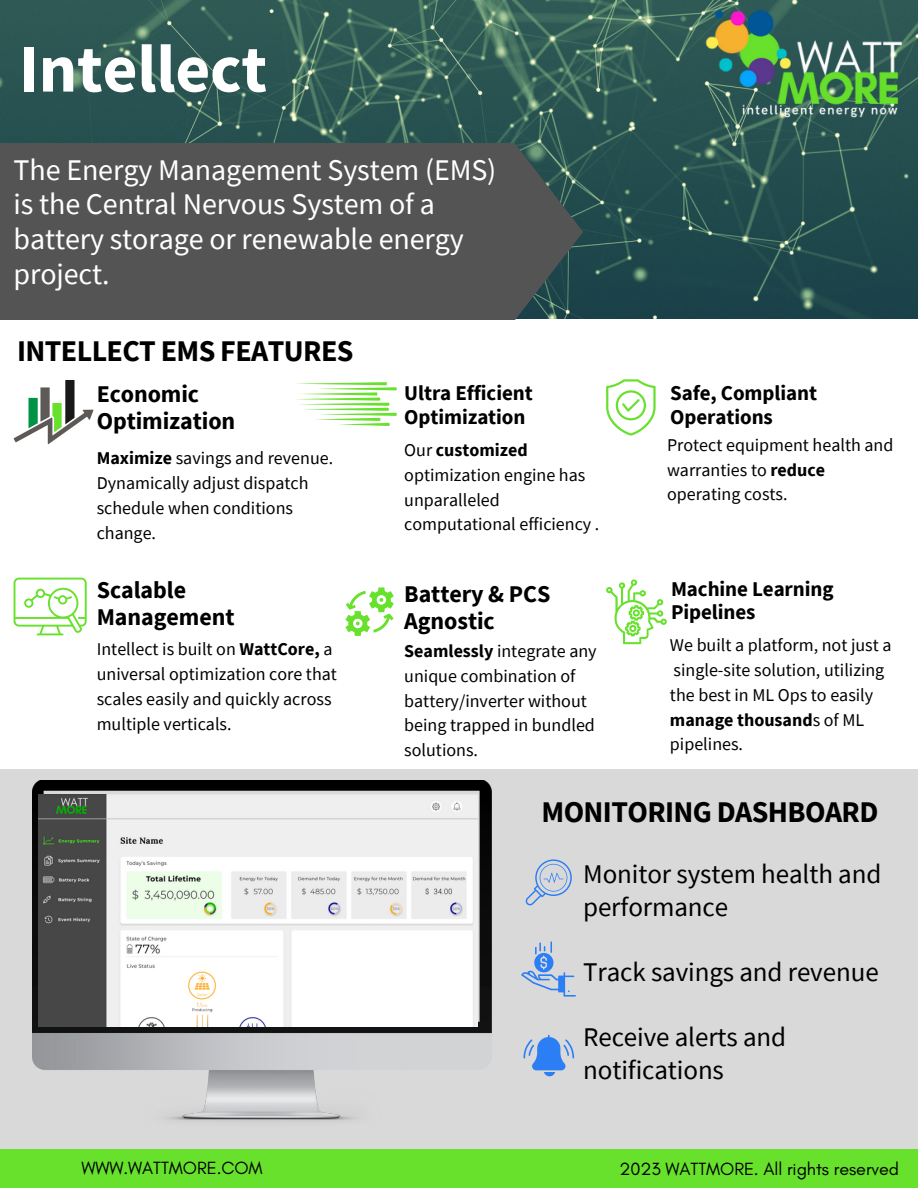
<style>
.page{position:relative;width:918px;height:1188px;background:#fff}
.page>*{position:absolute;margin:0;border:0;box-sizing:border-box;transform-origin:0 0}
.t1{font:700 67.5px "Source Sans Pro";letter-spacing:-.005em;color:#fff}
.t2{font:30px/34.8px "Source Sans Pro";letter-spacing:-.005em;color:#fff}
.t3{font:700 30px "Source Sans Pro";letter-spacing:-.02em;color:#000}
.t4{font:27px/32.7px "Source Sans Pro";letter-spacing:-.005em;color:#000}
.t5{font:700 24px/27px "Source Sans Pro";letter-spacing:-.005em;color:#000}
.t6{font:700 21px/23.7px "Source Sans Pro";letter-spacing:-.005em;color:#000}
.t7{font:18px/24.8px "Source Sans Pro";color:#000}
.t8{font:18px "Glacial Indifference";letter-spacing:-.005em;color:#000}
.s1{font-weight:700}
</style>
<div class="page">
<img style="left:0;top:0;width:918px;height:319px">
<div style="left:0;top:770px;width:918px;height:417px;background:#d9d9d9"></div>
<img style="left:32px;top:781px;width:459px;height:340px">
<svg style="left:14px;top:380px;width:80px;height:64px"></svg>
<svg style="left:345px;top:588px;width:49px;height:48px"></svg>
<svg style="left:14px;top:578px;width:73px;height:57px"></svg>
<svg style="left:296px;top:382px;width:101px;height:44px"></svg>
<svg style="left:606px;top:379px;width:50px;height:57px"></svg>
<svg style="left:606px;top:579px;width:61px;height:65px"></svg>
<div style="left:0;top:1149px;width:918px;height:39px;background:#67e12c"></div>
<svg style="left:526px;top:859px;width:46px;height:46px"></svg>
<svg style="left:521px;top:941px;width:55px;height:56px"></svg>
<svg style="left:524px;top:1035px;width:50px;height:41px"></svg>
<img style="left:670px;top:0;width:248px;height:214px">
<div style="left:0;top:143px;width:583px;height:176px;background:#545454"></div>
<img style="left:39px;top:795px;width:439px;height:232px">
<h1 class="t1" style="left:19px;top:25px;width:250px">Intellect</h1>
<h2 class="t2" style="left:14px;top:152px;width:484px">The Energy Management System (EMS) is the Central Nervous System of a battery storage or renewable energy project.</h2>
<h2 class="t3" style="left:17px;top:331px;width:338px">INTELLECT EMS FEATURES</h2>
<h3 class="t5" style="left:97px;top:380px;width:140px">Economic<br>Optimization</h3>
<p class="t7" style="left:97px;top:446px;width:238px"><span class="s1">Maximize</span> savings and revenue.<br>Dynamically adjust dispatch schedule when conditions change.</p>
<h3 class="t5" style="left:97px;top:576px;width:140px">Scalable<br>Management</h3>
<p class="t7" style="left:97px;top:637px;width:242px">Intellect is built on <span class="s1">WattCore,</span> a universal optimization core that scales easily and quickly across multiple verticals.</p>
<p class="t6" style="left:404px;top:381px;width:130px">Ultra Efficient<br>Optimization</p>
<p class="t6" style="left:670px;top:381px;width:148px">Safe, Compliant<br>Operations</p>
<p class="t7" style="left:404px;top:437px;width:197px">Our <span class="s1">customized </span>optimization engine has unparalleled computational efficiency .</p>
<h3 class="t5" style="left:404px;top:580px;width:148px">Battery &amp; PCS<br>Agnostic</h3>
<p class="t7" style="left:404px;top:638px;width:194px"><span class="s1">Seamlessly</span> integrate any unique combination of battery/inverter without being trapped in bundled solutions.</p>
<p class="t7" style="left:667px;top:432px;width:228px">Protect equipment health and warranties to <span class="s1">reduce </span>operating costs.</p>
<p class="t6" style="left:671px;top:576px;width:164px">Machine Learning<br>Pipelines</p>
<p class="t7" style="left:670px;top:633px;width:223px">We built a platform, not just a single-site solution, utilizing the best in ML Ops to easily <span class="s1">manage thousand</span>s of ML pipelines.</p>
<h2 class="t3" style="left:541px;top:793px;width:338px">MONITORING DASHBOARD</h2>
<h3 class="t4" style="left:583px;top:857px;width:300px">Monitor system health and performance</h3>
<h3 class="t4" style="left:583px;top:955px;width:297px">Track savings and revenue</h3>
<h3 class="t4" style="left:583px;top:1020px;width:205px">Receive alerts and notifications</h3>
<p class="t8" style="left:81px;top:1157px;width:183px">WWW.WATTMORE.COM</p>
<p class="t8" style="left:619px;top:1157px;width:281px">2023 WATTMORE. All rights reserved</p>
</div>
